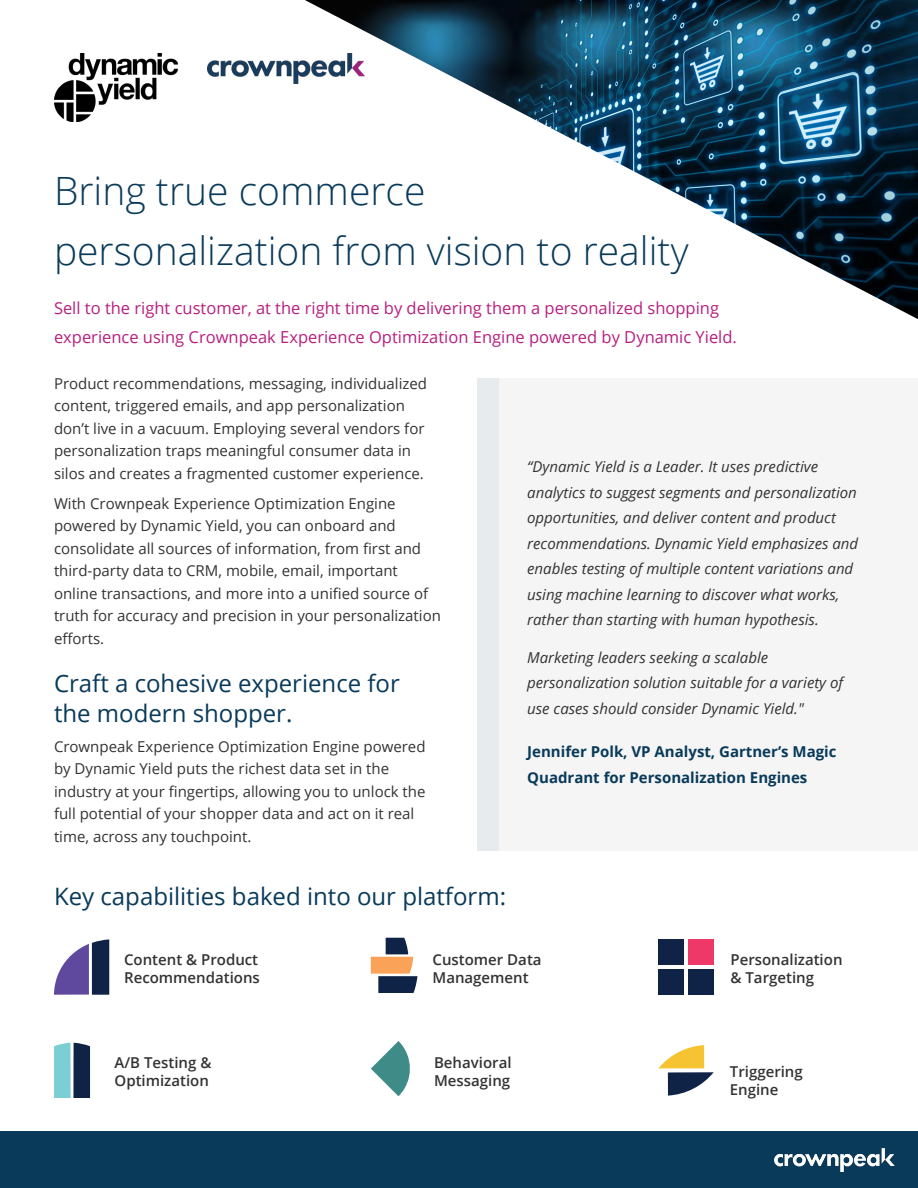
<style>
.page{position:relative;width:918px;height:1188px;background:#fff}
.page>*{position:absolute;margin:0;border:0;box-sizing:border-box;transform-origin:0 0}
.Paragraph_Style_1{font:300 39px/60px "Open Sans";color:#093a5a}
.Paragraph_Style_1-2{font:24px/30px "Open Sans";color:#093a5a}
.t1{font:16.5px/28.5px "Open Sans";color:#b61f7e}
.Paragraph_Style_1-3{font:15px/22.5px "Open Sans";color:#333}
.Paragraph_Style_1-4{font:italic 15px/25.5px "Open Sans";color:#333}
.Paragraph_Style_1-5{font:600 15px/18px "Open Sans";color:#343333}
.Paragraph_Style_1-6{font:700 15px/25.5px "Open Sans";color:#093a5a}
</style>
<div class="page">
<div style="left:477px;top:378px;width:441px;height:472px;background:#e7ebee"></div>
<div style="left:500px;top:378px;width:418px;height:472px;background:#f5f5f5"></div>
<img style="left:305px;top:0;width:613px;height:319px">
<div style="left:0;top:1132px;width:918px;height:56px;background:#093a5a"></div>
<img style="left:775px;top:1149px;width:120px;height:22px">
<img style="left:208px;top:54px;width:156px;height:30px">
<img style="left:55px;top:54px;width:123px;height:68px">
<div style="left:658px;top:969px;width:26px;height:26px;background:#0f2346"></div>
<div style="left:658px;top:939px;width:26px;height:26px;background:#0f2346"></div>
<div style="left:688px;top:939px;width:26px;height:26px;background:#ee3968"></div>
<div style="left:688px;top:969px;width:26px;height:26px;background:#0f2346"></div>
<svg style="left:371px;top:938px;width:46px;height:55px"></svg>
<svg style="left:54px;top:939px;width:55px;height:56px"></svg>
<svg style="left:371px;top:1041px;width:39px;height:55px"></svg>
<svg style="left:54px;top:1043px;width:36px;height:55px;background:#578698"></svg>
<svg style="left:658px;top:1045px;width:56px;height:51px"></svg>
<p class="Paragraph_Style_1" style="left:54px;top:160px;width:636px">Bring true commerce personalization from vision to reality</p>
<p class="t1" style="left:54px;top:294px;width:684px">Sell to the right customer, at the right time by delivering them a personalized shopping experience using Crownpeak Experience Optimization Engine powered by Dynamic Yield.</p>
<p class="Paragraph_Style_1-3" style="left:54px;top:372px;width:375px">Product recommendations, messaging, individualized content, triggered emails, and app personalization don’t live in a vacuum. Employing several vendors for personalization traps meaningful consumer data in silos and creates a fragmented customer experience.</p>
<p class="Paragraph_Style_1-3" style="left:54px;top:492px;width:389px">With Crownpeak Experience Optimization Engine powered by Dynamic Yield, you can onboard and consolidate all sources of information, from first and third-party data to CRM, mobile, email, important online transactions, and more into a unified source of truth for accuracy and precision in your personalization efforts.</p>
<p class="Paragraph_Style_1-2" style="left:54px;top:667px;width:347px">Craft a cohesive experience for the modern shopper.</p>
<p class="Paragraph_Style_1-3" style="left:54px;top:735px;width:373px">Crownpeak Experience Optimization Engine powered by Dynamic Yield puts the richest data set in the industry at your fingertips, allowing you to unlock the full potential of your shopper data and act on it real time, across any touchpoint.</p>
<p class="Paragraph_Style_1-4" style="left:527px;top:454px;width:333px">“Dynamic Yield is a Leader. It uses predictive analytics to suggest segments and personalization opportunities, and deliver content and product recommendations. Dynamic Yield emphasizes and enables testing of multiple content variations and using machine learning to discover what works, rather than starting with human hypothesis.</p>
<p class="Paragraph_Style_1-4" style="left:527px;top:644px;width:317px">Marketing leaders seeking a scalable personalization solution suitable for a variety of use cases should consider Dynamic Yield."</p>
<p class="Paragraph_Style_1-6" style="left:527px;top:739px;width:311px">Jennifer Polk, VP Analyst, Gartner’s Magic<br>Quadrant for Personalization Engines</p>
<p class="Paragraph_Style_1-2" style="left:54px;top:880px;width:454px">Key capabilities baked into our platform:</p>
<p class="Paragraph_Style_1-5" style="left:124px;top:950px;width:137px">Content &amp; Product<br>Recommendations</p>
<p class="Paragraph_Style_1-5" style="left:433px;top:950px;width:111px">Customer Data<br>Management</p>
<p class="Paragraph_Style_1-5" style="left:730px;top:950px;width:114px">Personalization &amp; Targeting</p>
<p class="Paragraph_Style_1-5" style="left:434px;top:1053px;width:79px">Behavioral<br>Messaging</p>
<p class="Paragraph_Style_1-5" style="left:115px;top:1053px;width:98px">A/B Testing &amp;<br>Optimization</p>
<p class="Paragraph_Style_1-5" style="left:730px;top:1062px;width:74px">Triggering<br>Engine</p>
</div>
